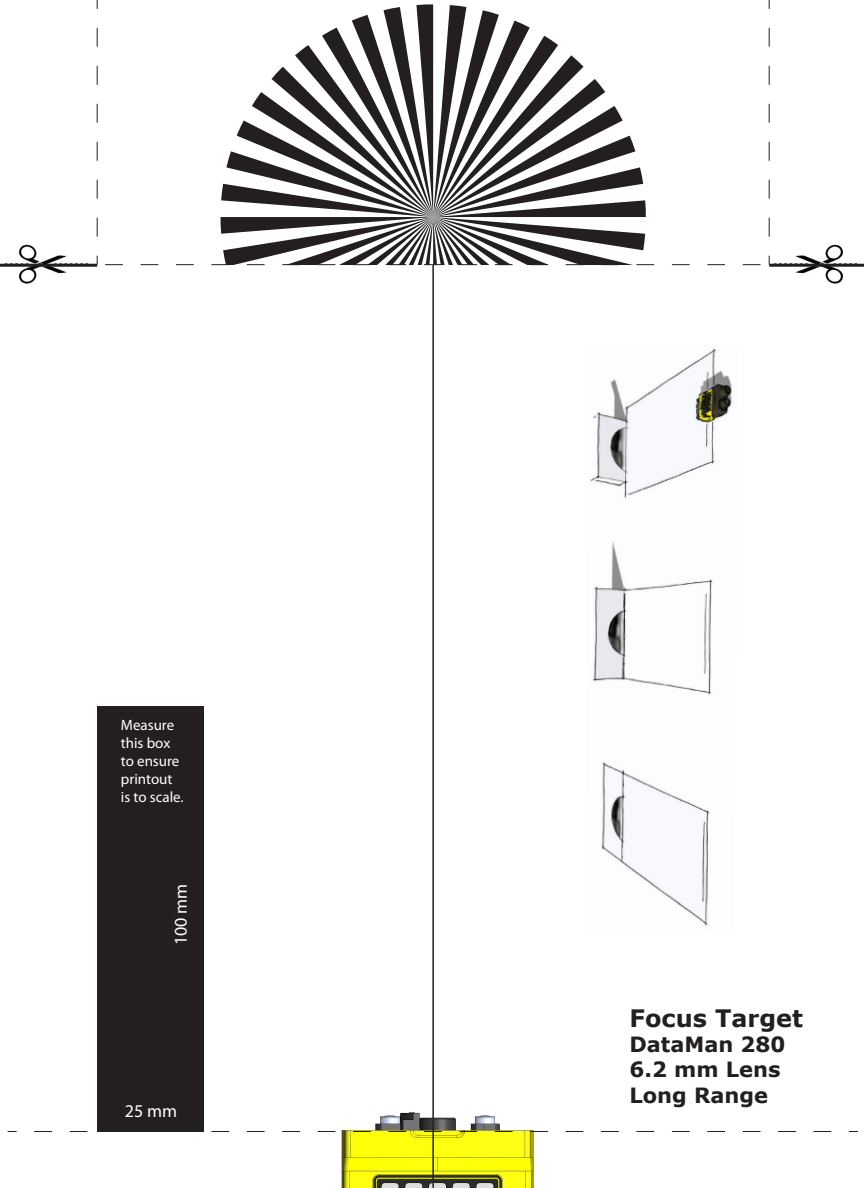
<style>
.page{position:relative;width:864px;height:1188px;background:#fff}
.page>*{position:absolute;margin:0;border:0;box-sizing:border-box;transform-origin:0 0}
.t1{font:700 24px "Verdana";color:#231f20}
.t2{font:700 21px/25.2px "Verdana";color:#231f20}
.t3{font:18px "Myriad Pro";color:#fff}
.t4{font:15px/18px "Myriad Pro";color:#fff}
</style>
<div class="page">
<img style="left:2px;top:244px;width:65px;height:40px">
<img style="left:795px;top:246px;width:65px;height:38px">
<img style="left:341px;top:1112px;width:194px;height:76px">
<hr style="left:0;top:264px;width:97px;height:3px;background:#231f20">
<hr style="left:769px;top:264px;width:95px;height:3px;background:#231f20">
<svg style="left:34px;top:1131px;width:798px;height:1px"></svg>
<svg style="left:34px;top:0;width:806px;height:265px"></svg>
<hr style="left:432px;top:265px;width:2px;height:923px;background:#231f20">
<img style="left:590px;top:348px;width:143px;height:578px">
<div style="left:98px;top:706px;width:106px;height:425px;background:#231f20"></div>
<p class="t4" style="left:121px;top:716px;width:64px">Measure this box to ensure printout is to scale.</p>
<p class="t3" style="left:170px;top:945px;width:63px;rotate:-90deg">100 mm</p>
<p class="t3" style="left:125px;top:1100px;width:54px">25 mm</p>
<h1 class="t1" style="left:629px;top:1003px;width:175px">Focus Target</h1>
<h2 class="t2" style="left:629px;top:1032px;width:157px">DataMan 280<br>6.2 mm Lens<br>Long Range</h2>
</div>
